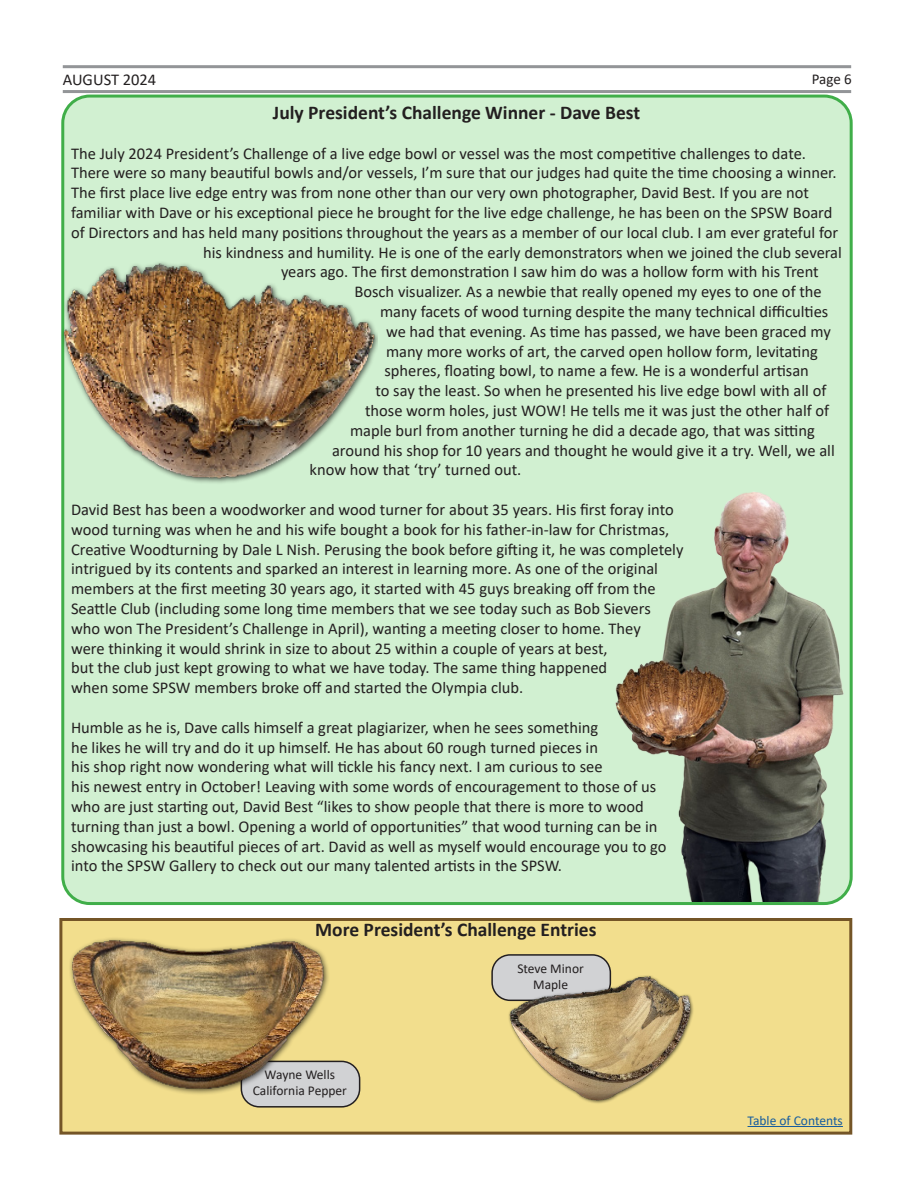
<style>
.page{position:relative;width:918px;height:1188px;background:#fff}
.page>*{position:absolute;margin:0;border:0;box-sizing:border-box;transform-origin:0 0}
.t1{font:700 19.5px "Calibri";color:#231f20}
.t2{font:16.5px/19.8px "Calibri";color:#231f20}
.t3{font:15px "Calibri";color:#231f20}
.t4{font:13.5px "Calibri";color:#231f20}
.t5{font:13.5px "Calibri";color:#175d9e}
</style>
<div class="page">
<hr style="left:63px;top:65px;width:788px;height:3px;background:#939598">
<hr style="left:63px;top:90px;width:788px;height:3px;background:#939598">
<div style="left:63px;top:96px;width:788px;height:808px;background:#d1f0d1;border-radius:27px"></div>
<img style="left:615px;top:483px;width:238px;height:419px">
<img style="left:61px;top:255px;width:317px;height:236px">
<div style="left:61px;top:920px;width:790px;height:213px;background:#f2de8d"></div>
<div style="left:59px;top:918px;width:793px;height:217px;border:3px solid #745527"></div>
<div style="left:241px;top:1061px;width:119px;height:46px;background:#d1d2d4;border-radius:18px"></div>
<div style="left:241px;top:1061px;width:119px;height:47px;border:2px solid #231f20;border-radius:18px"></div>
<img style="left:70px;top:938px;width:277px;height:163px">
<div style="left:492px;top:955px;width:118px;height:45px;background:#d1d2d4;border-radius:18px"></div>
<div style="left:491px;top:954px;width:120px;height:47px;border:2px solid #231f20;border-radius:18px"></div>
<img style="left:501px;top:967px;width:192px;height:137px">
<hr style="left:748px;top:1126px;width:95px;height:1px;background:#175d9e">
<p class="t2" style="left:63px;top:69px;width:95px">AUGUST 2024</p>
<p class="t3" style="left:812px;top:69px;width:42px">Page 6</p>
<p class="t1" style="left:273px;top:99px;width:369px">July President’s Challenge Winner - Dave Best</p>
<p class="t2" style="left:71px;top:143px;width:737px">The July 2024 President’s Challenge of a live edge bowl or vessel was the most competitive challenges to date.</p>
<p class="t2" style="left:71px;top:163px;width:767px">There were so many beautiful bowls and/or vessels, I’m sure that our judges had quite the time choosing a winner.</p>
<p class="t2" style="left:71px;top:182px;width:740px">The first place live edge entry was from none other than our very own photographer, David Best. If you are not</p>
<p class="t2" style="left:71px;top:202px;width:763px">familiar with Dave or his exceptional piece he brought for the live edge challenge, he has been on the SPSW Board</p>
<p class="t2" style="left:71px;top:222px;width:769px">of Directors and has held many positions throughout the years as a member of our local club. I am ever grateful for</p>
<p class="t2" style="left:203px;top:242px;width:640px">his kindness and humility. He is one of the early demonstrators when we joined the club several</p>
<p class="t2" style="left:281px;top:262px;width:539px">years ago. The first demonstration I saw him do was a hollow form with his Trent</p>
<p class="t2" style="left:355px;top:281px;width:469px">Bosch visualizer. As a newbie that really opened my eyes to one of the</p>
<p class="t2" style="left:380px;top:301px;width:450px">many facets of wood turning despite the many technical difficulties</p>
<p class="t2" style="left:386px;top:321px;width:446px">we had that evening. As time has passed, we have been graced my</p>
<p class="t2" style="left:386px;top:341px;width:433px">many more works of art, the carved open hollow form, levitating</p>
<p class="t2" style="left:385px;top:361px;width:426px">spheres, floating bowl, to name a few. He is a wonderful artisan</p>
<p class="t2" style="left:376px;top:380px;width:452px">to say the least. So when he presented his live edge bowl with all of</p>
<p class="t2" style="left:365px;top:400px;width:466px">those worm holes, just WOW! He tells me it was just the other half of</p>
<p class="t2" style="left:350px;top:420px;width:466px">maple burl from another turning he did a decade ago, that was sitting</p>
<p class="t2" style="left:332px;top:440px;width:504px">around his shop for 10 years and thought he would give it a try. Well, we all</p>
<p class="t2" style="left:310px;top:460px;width:213px">know how that ‘try’ turned out.</p>
<p class="t2" style="left:71px;top:499px;width:614px">David Best has been a woodworker and wood turner for about 35 years. His first foray into wood turning was when he and his wife bought a book for his father-in-law for Christmas, Creative Woodturning by Dale L Nish. Perusing the book before gifting it, he was completely intrigued by its contents and sparked an interest in learning more. As one of the original members at the first meeting 30 years ago, it started with 45 guys breaking off from the Seattle Club (including some long time members that we see today such as Bob Sievers who won The President’s Challenge in April), wanting a meeting closer to home. They<br>were thinking it would shrink in size to about 25 within a couple of years at best,<br>but the club just kept growing to what we have today. The same thing happened<br>when some SPSW members broke off and started the Olympia club.</p>
<p class="t2" style="left:71px;top:717px;width:597px">Humble as he is, Dave calls himself a great plagiarizer, when he sees something<br>he likes he will try and do it up himself. He has about 60 rough turned pieces in<br>his shop right now wondering what will tickle his fancy next. I am curious to see<br>his newest entry in October! Leaving with some words of encouragement to those of us who are just starting out, David Best “likes to show people that there is more to wood turning than just a bowl. Opening a world of opportunities” that wood turning can be in showcasing his beautiful pieces of art. David as well as myself would encourage you to go into the SPSW Gallery to check out our many talented artists in the SPSW.</p>
<p class="t1" style="left:315px;top:915px;width:283px">More President’s Challenge Entries</p>
<p class="t4" style="left:265px;top:1065px;width:72px">Wayne Wells</p>
<p class="t4" style="left:253px;top:1081px;width:96px">California Pepper</p>
<p class="t4" style="left:517px;top:959px;width:68px">Steve Minor</p>
<p class="t4" style="left:533px;top:975px;width:36px">Maple</p>
<p class="t5" style="left:748px;top:1111px;width:97px">Table of Contents</p>
</div>
